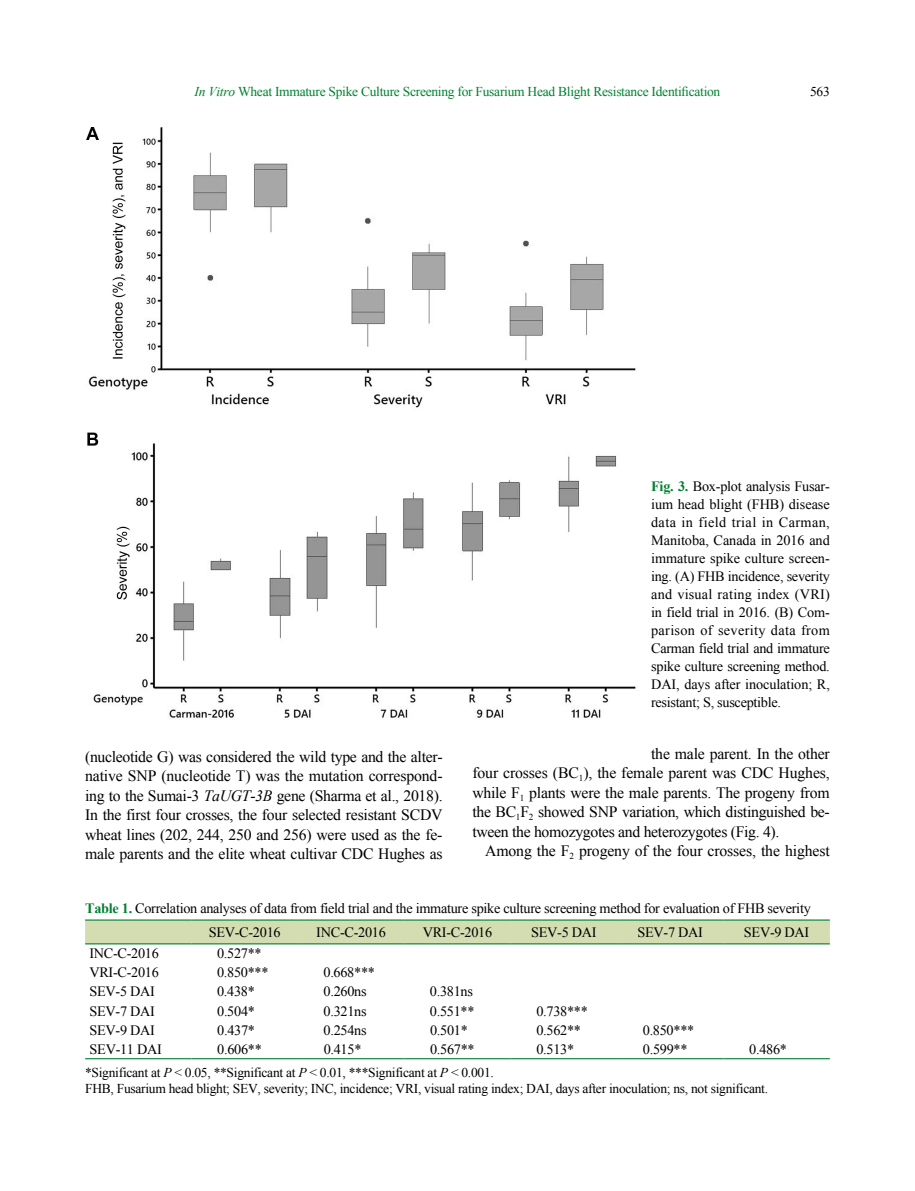
<style>
.page{position:relative;width:915px;height:1191px;background:#fff}
.page>*{position:absolute;margin:0;border:0;box-sizing:border-box;transform-origin:0 0}
.t1{font:15.75px/19.5px "Times New Roman";letter-spacing:-.015em;color:#000;text-align:justify}
.t2{font:14.25px/18px "Times New Roman";letter-spacing:-.02em;color:#000;text-align:justify}
.t3{font:13.5px/16.5px "Times New Roman";letter-spacing:-.02em;color:#000}
.t4{font:13.5px "Times New Roman";letter-spacing:-.02em;color:#008130}
.s1{font-style:italic}
.s2{font-weight:700;color:#008130}
</style>
<div class="page">
<img style="left:86px;top:128px;width:550px;height:590px">
<div style="left:85px;top:920px;width:744px;height:23px;background:#d4dcb1"></div>
<hr style="left:85px;top:919px;width:106px;height:1px;background:#008130">
<hr style="left:191px;top:919px;width:107px;height:1px;background:#008130">
<hr style="left:298px;top:919px;width:106px;height:1px;background:#008130">
<hr style="left:404px;top:919px;width:106px;height:1px;background:#008130">
<hr style="left:510px;top:919px;width:107px;height:1px;background:#008130">
<hr style="left:617px;top:919px;width:106px;height:1px;background:#008130">
<hr style="left:723px;top:919px;width:106px;height:1px;background:#008130">
<hr style="left:85px;top:943px;width:106px;height:1px;background:#008130">
<hr style="left:191px;top:943px;width:107px;height:1px;background:#008130">
<hr style="left:298px;top:943px;width:106px;height:1px;background:#008130">
<hr style="left:404px;top:943px;width:106px;height:1px;background:#008130">
<hr style="left:510px;top:943px;width:107px;height:1px;background:#008130">
<hr style="left:617px;top:943px;width:106px;height:1px;background:#008130">
<hr style="left:723px;top:943px;width:106px;height:1px;background:#008130">
<hr style="left:85px;top:1058px;width:106px;height:1px;background:#008130">
<hr style="left:191px;top:1058px;width:107px;height:1px;background:#008130">
<hr style="left:298px;top:1058px;width:106px;height:1px;background:#008130">
<hr style="left:404px;top:1058px;width:106px;height:1px;background:#008130">
<hr style="left:510px;top:1058px;width:107px;height:1px;background:#008130">
<hr style="left:617px;top:1058px;width:106px;height:1px;background:#008130">
<hr style="left:723px;top:1058px;width:106px;height:1px;background:#008130">
<p class="t4" style="left:194px;top:83px;width:527px"><span class="s1">In Vitro</span> Wheat Immature Spike Culture Screening for Fusarium Head Blight Resistance Identification</p>
<p class="t3" style="left:809px;top:83px;width:21px">563</p>
<p class="t2" style="left:651px;top:476px;width:180px"><span class="s2">Fig. 3.</span> Box-plot analysis Fusar&shy;ium head blight (FHB) disease data in field trial in Carman, Manitoba, Canada in 2016 and immature spike culture screen&shy;ing. (A) FHB incidence, severity and visual rating index (VRI) in field trial in 2016. (B) Com&shy;parison of severity data from Carman field trial and immature spike culture screening method.<br>DAI, days after inoculation; R, resistant; S, susceptible.</p>
<p class="t1" style="left:85px;top:746px;width:359px">(nucleotide G) was considered the wild type and the alter&shy;native SNP (nucleotide T) was the mutation correspond&shy;ing to the Sumai-3 <span class="s1">TaUGT-3B</span> gene (Sharma et al., 2018).<br>In the first four crosses, the four selected resistant SCDV wheat lines (202, 244, 250 and 256) were used as the fe&shy;male parents and the elite wheat cultivar CDC Hughes as</p>
<p class="t1" style="left:472px;top:743px;width:359px;text-indent:179px">the male parent. In the other four crosses (BC<sub>1</sub>), the female parent was CDC Hughes, while F<sub>1</sub> plants were the male parents. The progeny from the BC<sub>1</sub>F<sub>2</sub> showed SNP variation, which distinguished be&shy;tween the homozygotes and heterozygotes (Fig. 4).</p>
<p class="t1" style="left:485px;top:841px;width:346px">Among the F<sub>2</sub> progeny of the four crosses, the highest</p>
<p class="t2" style="left:209px;top:895px;width:603px;line-height:24.2px;text-indent:-124px"><span class="s2">Table 1.</span> Correlation analyses of data from field trial and the immature spike culture screening method for evaluation of FHB severity<br>SEV-C-2016</p>
<p class="t2" style="left:316px;top:922px;width:71px">INC-C-2016</p>
<p class="t2" style="left:422px;top:922px;width:71px">VRI-C-2016</p>
<p class="t2" style="left:531px;top:922px;width:67px">SEV-5 DAI</p>
<p class="t2" style="left:637px;top:922px;width:67px">SEV-7 DAI</p>
<p class="t2" style="left:743px;top:922px;width:67px">SEV-9 DAI</p>
<p class="t2" style="left:89px;top:944px;width:71px">INC-C-2016</p>
<p class="t2" style="left:217px;top:944px;width:46px">0.527**</p>
<p class="t2" style="left:89px;top:963px;width:71px">VRI-C-2016</p>
<p class="t2" style="left:217px;top:963px;width:53px">0.850***</p>
<p class="t2" style="left:323px;top:963px;width:53px">0.668***</p>
<p class="t2" style="left:89px;top:982px;width:67px">SEV-5 DAI</p>
<p class="t2" style="left:217px;top:982px;width:39px">0.438*</p>
<p class="t2" style="left:323px;top:982px;width:45px">0.260ns</p>
<p class="t2" style="left:430px;top:982px;width:45px">0.381ns</p>
<p class="t2" style="left:89px;top:1001px;width:67px">SEV-7 DAI</p>
<p class="t2" style="left:217px;top:1001px;width:39px">0.504*</p>
<p class="t2" style="left:323px;top:1001px;width:45px">0.321ns</p>
<p class="t2" style="left:430px;top:1001px;width:46px">0.551**</p>
<p class="t2" style="left:536px;top:1001px;width:53px">0.738***</p>
<p class="t2" style="left:89px;top:1020px;width:67px">SEV-9 DAI</p>
<p class="t2" style="left:217px;top:1020px;width:39px">0.437*</p>
<p class="t2" style="left:323px;top:1020px;width:45px">0.254ns</p>
<p class="t2" style="left:430px;top:1020px;width:39px">0.501*</p>
<p class="t2" style="left:536px;top:1020px;width:46px">0.562**</p>
<p class="t2" style="left:642px;top:1020px;width:53px">0.850***</p>
<p class="t2" style="left:90px;top:1039px;width:74px">SEV-11 DAI</p>
<p class="t2" style="left:217px;top:1039px;width:46px">0.606**</p>
<p class="t2" style="left:323px;top:1039px;width:39px">0.415*</p>
<p class="t2" style="left:430px;top:1039px;width:46px">0.567**</p>
<p class="t2" style="left:536px;top:1039px;width:39px">0.513*</p>
<p class="t2" style="left:642px;top:1039px;width:46px">0.599**</p>
<p class="t2" style="left:749px;top:1039px;width:39px">0.486*</p>
<p class="t3" style="left:85px;top:1063px;width:684px">*Significant at <span class="s1">P</span> &lt; 0.05, **Significant at <span class="s1">P</span> &lt; 0.01, ***Significant at <span class="s1">P</span> &lt; 0.001.<br>FHB, Fusarium head blight; SEV, severity; INC, incidence; VRI, visual rating index; DAI, days after inoculation; ns, not significant.</p>
</div>
